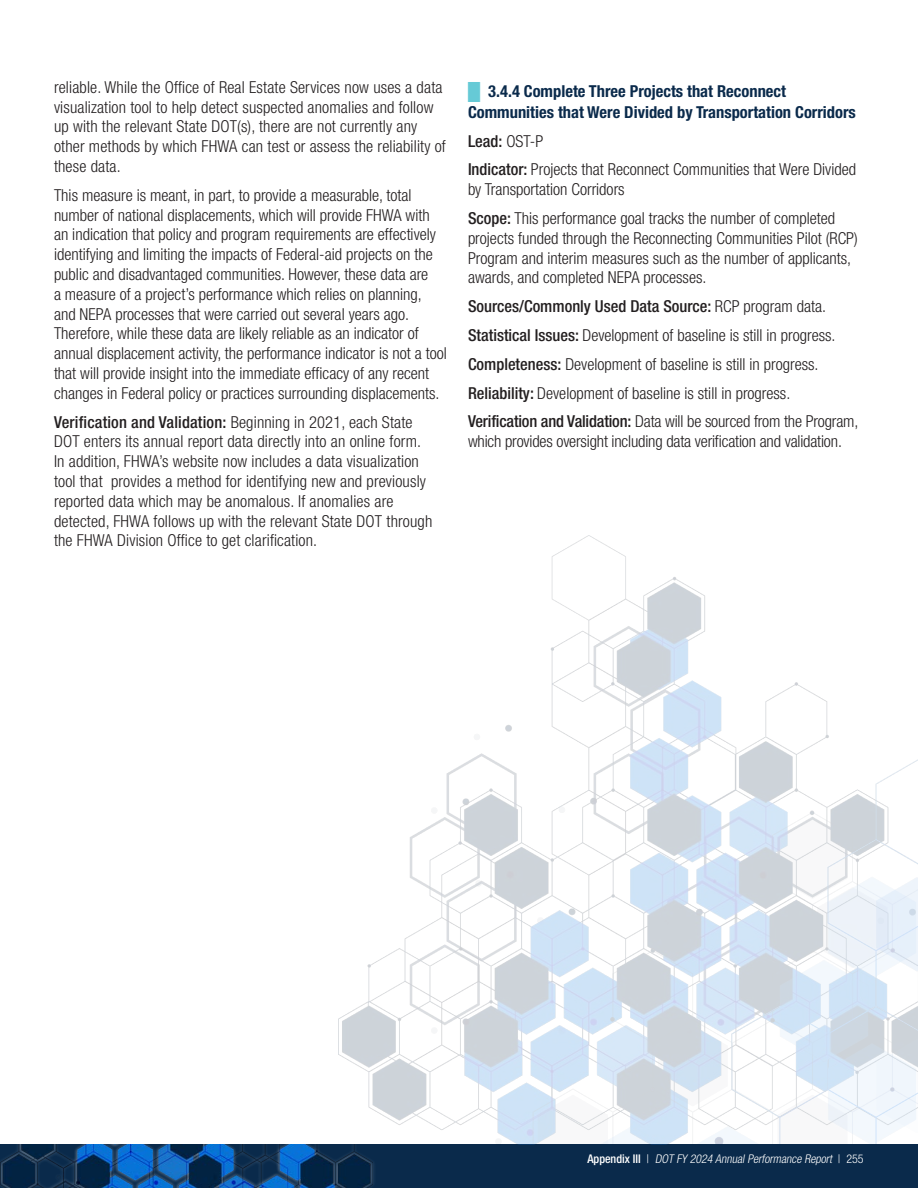
<style>
.page{position:relative;width:918px;height:1188px;background:#fff}
.page>*{position:absolute;margin:0;border:0;box-sizing:border-box;transform-origin:0 0}
.t1{font:300 condensed 16.5px/19.8px "Helvetica Neue LT Std";color:#231f20}
._3_EQUITY_Table_Header{font:700 condensed 16.5px/21px "Helvetica Neue";color:#0a2a4b}
.t2{font:500 condensed 16.5px "Helvetica Neue";color:#231f20}
.t3{font:italic 300 condensed 12px "Helvetica Neue LT Std";color:#fff}
.s1{font-family:"Helvetica Neue";font-weight:500}
.s2{font-family:"Arial Narrow";font-weight:400;font-stretch:normal;color:#66cad6}
.s3{font-family:"Helvetica Neue LT Std";font-weight:300}
.s4{font-family:"Helvetica Neue";font-weight:500;font-style:normal}
.s5{font-style:normal}
</style>
<div class="page">
<div style="left:0;top:1144px;width:918px;height:44px;background:#0a2a4b"></div>
<img style="left:1px;top:1145px;width:371px;height:43px">
<hr style="left:0;top:1145px;width:1px;height:43px;background:#fff;opacity:.5">
<img style="left:339px;top:949px;width:538px;height:195px">
<img style="left:398px;top:535px;width:520px;height:608px">
<p class="t1" style="left:54px;top:77px;width:393px">reliable. While the Office of Real Estate Services now uses a data visualization tool to help detect suspected anomalies and follow up with the relevant State DOT(s), there are not currently any other methods by which FHWA can test or assess the reliability of these data.</p>
<p class="t1" style="left:54px;top:185px;width:394px">This measure is meant, in part, to provide a measurable, total number of national displacements, which will provide FHWA with an indication that policy and program requirements are effectively identifying and limiting the impacts of Federal-aid projects on the public and disadvantaged communities. However, these data are<br>a measure of a project’s performance which relies on planning, and NEPA processes that were carried out several years ago.<br>Therefore, while these data are likely reliable as an indicator of annual displacement activity, the performance indicator is not a tool that will provide insight into the immediate efficacy of any recent changes in Federal policy or practices surrounding displacements.</p>
<p class="t1" style="left:54px;top:412px;width:380px"><span class="s1">Verification and Validation:</span> Beginning in 2021, each State DOT enters its annual report data directly into an online form.<br>In addition, FHWA’s website now includes a data visualization tool that provides a method for identifying new and previously reported data which may be anomalous. If anomalies are detected, FHWA follows up with the relevant State DOT through the FHWA Division Office to get clarification.</p>
<h4 class="_3_EQUITY_Table_Header" style="left:468px;top:79px;width:389px"><span class="s2">█</span> 3.4.4 Complete Three Projects that Reconnect<br>Communities that Were Divided by Transportation Corridors</h4>
<p class="t2" style="left:468px;top:131px;width:77px">Lead: <span class="s3">OST-P</span></p>
<p class="t1" style="left:468px;top:160px;width:390px"><span class="s1">Indicator:</span> Projects that Reconnect Communities that Were Divided by Transportation Corridors</p>
<p class="t1" style="left:468px;top:208px;width:391px"><span class="s1">Scope:</span> This performance goal tracks the number of completed projects funded through the Reconnecting Communities Pilot (RCP)<br>Program and interim measures such as the number of applicants, awards, and completed NEPA processes.</p>
<p class="t2" style="left:468px;top:297px;width:360px">Sources/Commonly Used Data Source: <span class="s3">RCP program data.</span></p>
<p class="t1" style="left:468px;top:325px;width:369px"><span class="s1">Statistical Issues:</span> Development of baseline is still in progress.</p>
<p class="t1" style="left:468px;top:354px;width:352px"><span class="s1">Completeness:</span> Development of baseline is still in progress.</p>
<p class="t1" style="left:468px;top:383px;width:324px"><span class="s1">Reliability:</span> Development of baseline is still in progress.</p>
<p class="t1" style="left:468px;top:412px;width:392px"><span class="s1">Verification and Validation:</span> Data will be sourced from the Program, which provides oversight including data verification and validation.</p>
<p class="t3" style="left:587px;top:1152px;width:278px"><span class="s4">A p p e n d i x I I I</span> <span class="s5">|</span> DOT FY 2024 AnnualPerformance Report <span class="s5">| 2 5 5</span></p>
</div>
